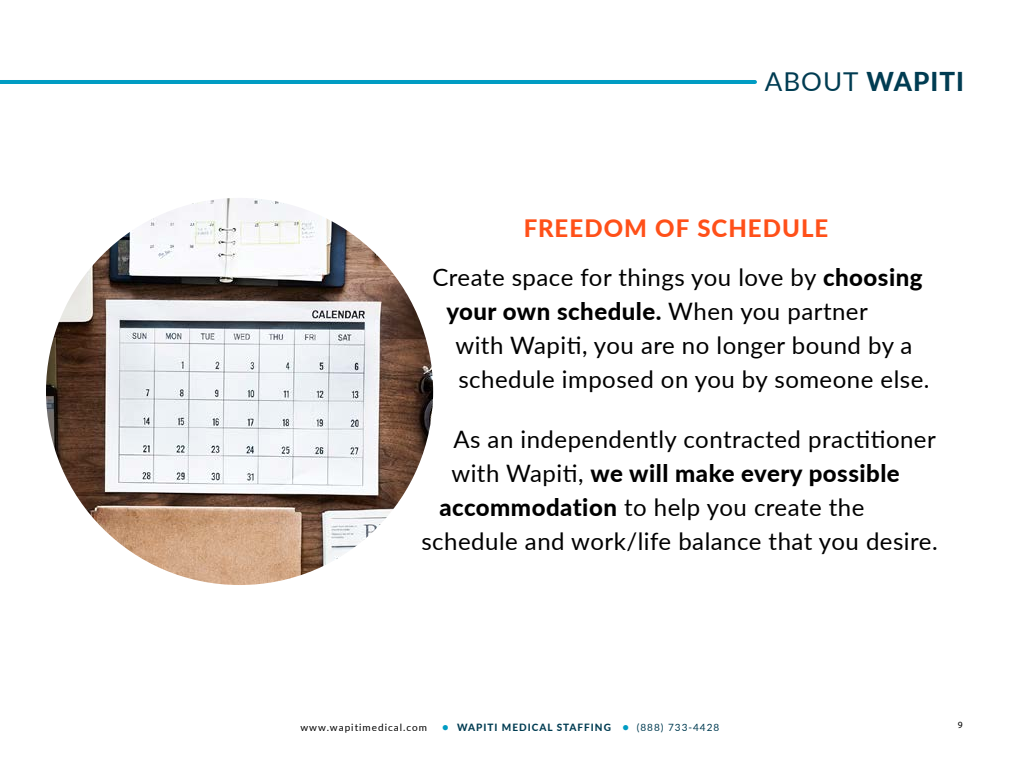
<style>
.page{position:relative;width:1024px;height:768px;background:#fff}
.page>*{position:absolute;margin:0;border:0;box-sizing:border-box;transform-origin:0 0}
.t1{font:800 26px "Lato";letter-spacing:.04em;color:#003c52}
.t2{font:24px "Lato";letter-spacing:.02em;color:#000}
.t3{font:800 24px "Lato";letter-spacing:.02em;color:#000}
.t4{font:800 24px "Lato";letter-spacing:.045em;color:#ff5019}
.t5{font:10px "Lato";letter-spacing:.1em;color:#000}
.t6{font:9.5px "Myriad Pro";color:#000}
.s1{font-weight:400}
.s2{font-weight:800}
.s3{font-family:"Calibri";font-size:12px;color:#009cc3}
.s4{font-weight:800;color:#003c52}
.s5{color:#003c52}
</style>
<div class="page">
<img style="left:46px;top:198px;width:387px;height:387px;border-radius:194px">
<hr style="left:0;top:80px;width:755px;height:4px;background:#009cc3">
<p class="t1" style="left:765px;top:69px;width:201px"><span class="s1">ABOUT</span> WAPITI</p>
<p class="t4" style="left:524px;top:218px;width:306px">FREEDOM OF SCHEDULE</p>
<p class="t2" style="left:432px;top:267px;width:492px">Create space for things you love by <span class="s2">choosing</span></p>
<p class="t3" style="left:446px;top:300px;width:423px">your own schedule. <span class="s1">When you partner</span></p>
<p class="t2" style="left:455px;top:328px;width:459px">with Wapiti, you are no longer bound by a</p>
<p class="t2" style="left:458px;top:369px;width:473px">schedule imposed on you by someone else.</p>
<p class="t2" style="left:453px;top:422px;width:484px">As an independently contracted practitioner</p>
<p class="t3" style="left:451px;top:462px;width:450px"><span class="s1">with Wapiti,</span> we will make every possible</p>
<p class="t2" style="left:439px;top:497px;width:427px"><span class="s2">accommodation</span> to help you create the</p>
<p class="t2" style="left:421px;top:531px;width:518px">schedule and work/life balance that you desire.</p>
<p class="t5" style="left:300px;top:723px;width:420px">www.wapitimedical.com <span class="s3">●</span> <span class="s4">WAPITI MEDICAL STAFFING</span> <span class="s3">●</span> <span class="s5">(888) 733-4428</span></p>
<p class="t6" style="left:958px;top:719px;width:6px">9</p>
</div>
